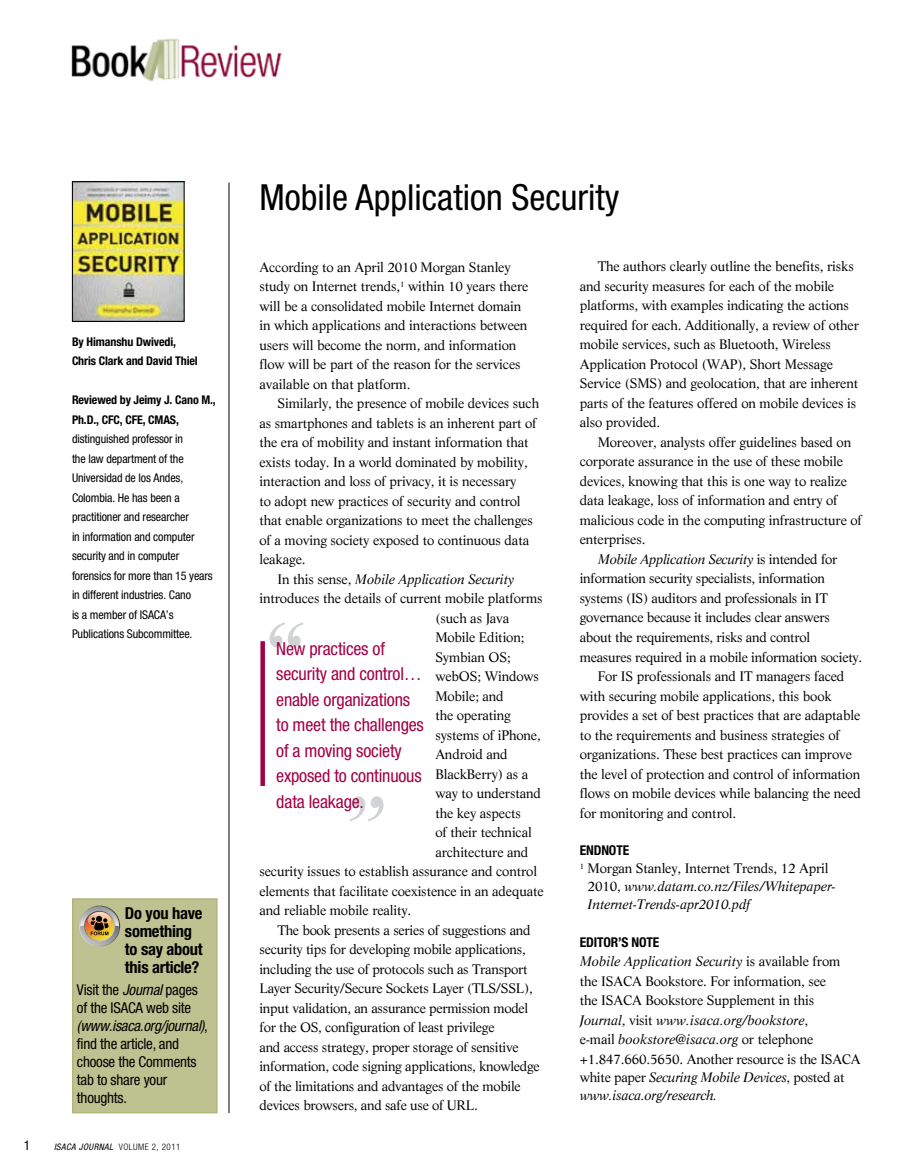
<style>
.page{position:relative;width:918px;height:1175px;background:#fff}
.page>*{position:absolute;margin:0;border:0;box-sizing:border-box;transform-origin:0 0}
.t1{font:99px "Life";color:#d1d3d4}
.t2{font:condensed 36px "Helvetica Neue";color:#000}
.t3{font:condensed 18px/25.5px "Helvetica Neue";letter-spacing:-.01em;color:#a30046}
.t4{font:700 condensed 16.5px/18px "Helvetica Neue";letter-spacing:-.015em;color:#000}
.t5{font:condensed 15px/18px "Helvetica Neue";letter-spacing:-.015em;color:#000}
.t6{font:13.5px/19.5px "Life";letter-spacing:-.01em;color:#000}
.t7{font:italic 13.5px/18px "Life";letter-spacing:-.01em;color:#000}
.t8{font:700 condensed 13.5px "Helvetica Neue";letter-spacing:-.01em;color:#000}
.t9{font:condensed 13.5px "Helvetica Neue";color:#000}
.t10{font:condensed 12px/19.5px "Helvetica Neue";letter-spacing:-.01em;color:#000}
.t11{font:700 condensed 12px/19.5px "Helvetica Neue";letter-spacing:-.01em;color:#000}
.t12{font:italic condensed 9px "Helvetica Neue";letter-spacing:.05em;color:#000}
.s1{font-style:italic}
.s2{font-weight:300;font-style:normal}
.s3{font-style:normal}
</style>
<div class="page">
<hr style="left:229px;top:182px;width:1px;height:931px;background:#000">
<img style="left:74px;top:183px;width:108px;height:137px">
<div style="left:72px;top:181px;width:112px;height:141px;border:1px solid #000"></div>
<div style="left:260px;top:641px;width:5px;height:145px;background:#a30046"></div>
<div style="left:72px;top:898px;width:146px;height:215px;background:#bec290;border:2px solid #b0b579"></div>
<svg style="left:79px;top:905px;width:41px;height:41px"></svg>
<img style="left:71px;top:38px;width:211px;height:44px">
<p class="t11" style="left:72px;top:332px;width:127px">By Himanshu Dwivedi,<br>Chris Clark and David Thiel</p>
<p class="t11" style="left:72px;top:390px;width:145px">Reviewed by Jeimy J. Cano M.,<br>Ph.D., CFC, CFE, CMAS,</p>
<p class="t10" style="left:72px;top:429px;width:142px">distinguished professor in<br>the law department of the<br>Universidad de los Andes,<br>Colombia. He has been a practitioner and researcher<br>in information and computer security and in computer forensics for more than 15 years in different industries. Cano<br>is a member of ISACA’s<br>Publications Subcommittee.</p>
<p class="t4" style="left:125px;top:903px;width:79px">Do you have something to say about this article?</p>
<p class="t5" style="left:77px;top:981px;width:132px">Visit the <span class="s1">Journal</span> pages of the ISACA web site <span class="s1">(www.isaca.org/journal)</span>, find the article, and choose the Comments tab to share your thoughts.</p>
<p class="t9" style="left:24px;top:1137px;width:8px">1</p>
<p class="t12" style="left:54px;top:1141px;width:128px">ISACA JOURNAL <span class="s2">VOLUME 2, 2011</span></p>
<h2 class="t2" style="left:260px;top:176px;width:361px">Mobile Application Security</h2>
<p class="t6" style="left:260px;top:257px;width:270px">According to an April 2010 Morgan Stanley study on Internet trends,<sup>1</sup> within 10 years there will be a consolidated mobile Internet domain in which applications and interactions between users will become the norm, and information flow will be part of the reason for the services available on that platform.</p>
<p class="t6" style="left:277px;top:393px;width:263px">Similarly, the presence of mobile devices such</p>
<p class="t6" style="left:260px;top:413px;width:279px">as smartphones and tablets is an inherent part of</p>
<p class="t6" style="left:260px;top:432px;width:271px">the era of mobility and instant information that</p>
<p class="t6" style="left:260px;top:452px;width:270px">exists today. In a world dominated by mobility,</p>
<p class="t6" style="left:260px;top:471px;width:258px">interaction and loss of privacy, it is necessary</p>
<p class="t6" style="left:260px;top:491px;width:263px">to adopt new practices of security and control</p>
<p class="t6" style="left:260px;top:510px;width:275px">that enable organizations to meet the challenges</p>
<p class="t6" style="left:260px;top:530px;width:271px">of a moving society exposed to continuous data</p>
<p class="t6" style="left:260px;top:549px;width:48px">leakage.</p>
<p class="t7" style="left:277px;top:570px;width:238px"><span class="s3">In this sense,</span> Mobile Application Security</p>
<p class="t6" style="left:260px;top:588px;width:285px">introduces the details of current mobile platforms</p>
<p class="t6" style="left:435px;top:608px;width:75px">(such as Java</p>
<p class="t6" style="left:435px;top:627px;width:91px">Mobile Edition;</p>
<p class="t6" style="left:435px;top:647px;width:77px">Symbian OS;</p>
<p class="t6" style="left:435px;top:666px;width:105px">webOS; Windows</p>
<p class="t6" style="left:435px;top:686px;width:70px">Mobile; and</p>
<p class="t6" style="left:435px;top:705px;width:77px">the operating</p>
<p class="t6" style="left:435px;top:725px;width:107px">systems of iPhone,</p>
<p class="t6" style="left:435px;top:744px;width:74px">Android and</p>
<p class="t6" style="left:435px;top:764px;width:94px">BlackBerry) as a</p>
<p class="t6" style="left:435px;top:783px;width:107px">way to understand</p>
<p class="t6" style="left:435px;top:803px;width:87px">the key aspects</p>
<p class="t6" style="left:435px;top:822px;width:98px">of their technical</p>
<p class="t6" style="left:435px;top:842px;width:94px">architecture and</p>
<p class="t6" style="left:260px;top:861px;width:279px">security issues to establish assurance and control</p>
<p class="t6" style="left:260px;top:881px;width:286px">elements that facilitate coexistence in an adequate</p>
<p class="t6" style="left:260px;top:900px;width:153px">and reliable mobile reality.</p>
<p class="t6" style="left:277px;top:920px;width:255px">The book presents a series of suggestions and</p>
<p class="t6" style="left:260px;top:939px;width:268px">security tips for developing mobile applications,</p>
<p class="t6" style="left:260px;top:959px;width:270px">including the use of protocols such as Transport</p>
<p class="t6" style="left:260px;top:978px;width:275px">Layer Security/Secure Sockets Layer (TLS/SSL),</p>
<p class="t6" style="left:260px;top:998px;width:270px">input validation, an assurance permission model</p>
<p class="t6" style="left:260px;top:1017px;width:237px">for the OS, configuration of least privilege</p>
<p class="t6" style="left:260px;top:1037px;width:261px">and access strategy, proper storage of sensitive</p>
<p class="t6" style="left:260px;top:1056px;width:282px">information, code signing applications, knowledge</p>
<p class="t6" style="left:260px;top:1076px;width:263px">of the limitations and advantages of the mobile</p>
<p class="t6" style="left:260px;top:1095px;width:220px">devices browsers, and safe use of URL.</p>
<h1 class="t1" style="left:264px;top:598px;width:45px">“</h1>
<h3 class="t3" style="left:276px;top:635px;width:149px">New practices of security and control… enable organizations to meet the challenges of a moving society exposed to continuous data leakage.</h3>
<h1 class="t1" style="left:345px;top:772px;width:45px">”</h1>
<p class="t6" style="left:580px;top:257px;width:281px;text-indent:18px">The authors clearly outline the benefits, risks and security measures for each of the mobile platforms, with examples indicating the actions required for each. Additionally, a review of other mobile services, such as Bluetooth, Wireless Application Protocol (WAP), Short Message Service (SMS) and geolocation, that are inherent parts of the features offered on mobile devices is also provided.</p>
<p class="t6" style="left:598px;top:432px;width:255px">Moreover, analysts offer guidelines based on</p>
<p class="t6" style="left:580px;top:452px;width:265px">corporate assurance in the use of these mobile</p>
<p class="t6" style="left:580px;top:471px;width:269px">devices, knowing that this is one way to realize</p>
<p class="t6" style="left:580px;top:491px;width:259px">data leakage, loss of information and entry of</p>
<p class="t6" style="left:580px;top:510px;width:284px">malicious code in the computing infrastructure of</p>
<p class="t6" style="left:580px;top:530px;width:67px">enterprises.</p>
<p class="t7" style="left:598px;top:550px;width:241px">Mobile Application Security <span class="s3">is intended for</span></p>
<p class="t6" style="left:580px;top:569px;width:247px">information security specialists, information</p>
<p class="t6" style="left:580px;top:588px;width:250px">systems (IS) auditors and professionals in IT</p>
<p class="t6" style="left:580px;top:608px;width:252px">governance because it includes clear answers</p>
<p class="t6" style="left:580px;top:627px;width:232px">about the requirements, risks and control</p>
<p class="t6" style="left:580px;top:647px;width:284px">measures required in a mobile information society.</p>
<p class="t6" style="left:598px;top:666px;width:248px">For IS professionals and IT managers faced</p>
<p class="t6" style="left:580px;top:686px;width:253px">with securing mobile applications, this book</p>
<p class="t6" style="left:580px;top:705px;width:282px">provides a set of best practices that are adaptable</p>
<p class="t6" style="left:580px;top:725px;width:262px">to the requirements and business strategies of</p>
<p class="t6" style="left:580px;top:744px;width:274px">organizations. These best practices can improve</p>
<p class="t6" style="left:580px;top:764px;width:282px">the level of protection and control of information</p>
<p class="t6" style="left:580px;top:783px;width:283px">flows on mobile devices while balancing the need</p>
<p class="t6" style="left:580px;top:803px;width:158px">for monitoring and control.</p>
<p class="t8" style="left:580px;top:842px;width:51px">ENDNOTE</p>
<p class="t7" style="left:588px;top:859px;width:250px;text-indent:-8px"><sup>1</sup> <span class="s3">Morgan Stanley, Internet Trends, 12 April<br>2010,</span> www.datam.co.nz/Files/Whitepaper-<br>Internet-Trends-apr2010.pdf</p>
<p class="t8" style="left:580px;top:934px;width:67px">Editor’s Note</p>
<p class="t6" style="left:580px;top:952px;width:282px"><span class="s1">Mobile Application Security</span> is available from the ISACA Bookstore. For information, see<br>the ISACA Bookstore Supplement in this <span class="s1">Journal</span>, visit <span class="s1">www.isaca.org/bookstore</span>,<br>e-mail <span class="s1">bookstore@isaca.org</span> or telephone +1.847.660.5650. Another resource is the ISACA</p>
<p class="t7" style="left:580px;top:1068px;width:266px"><span class="s3">white paper</span> Securing Mobile Devices<span class="s3">, posted at </span>www.isaca.org/research.</p>
</div>
